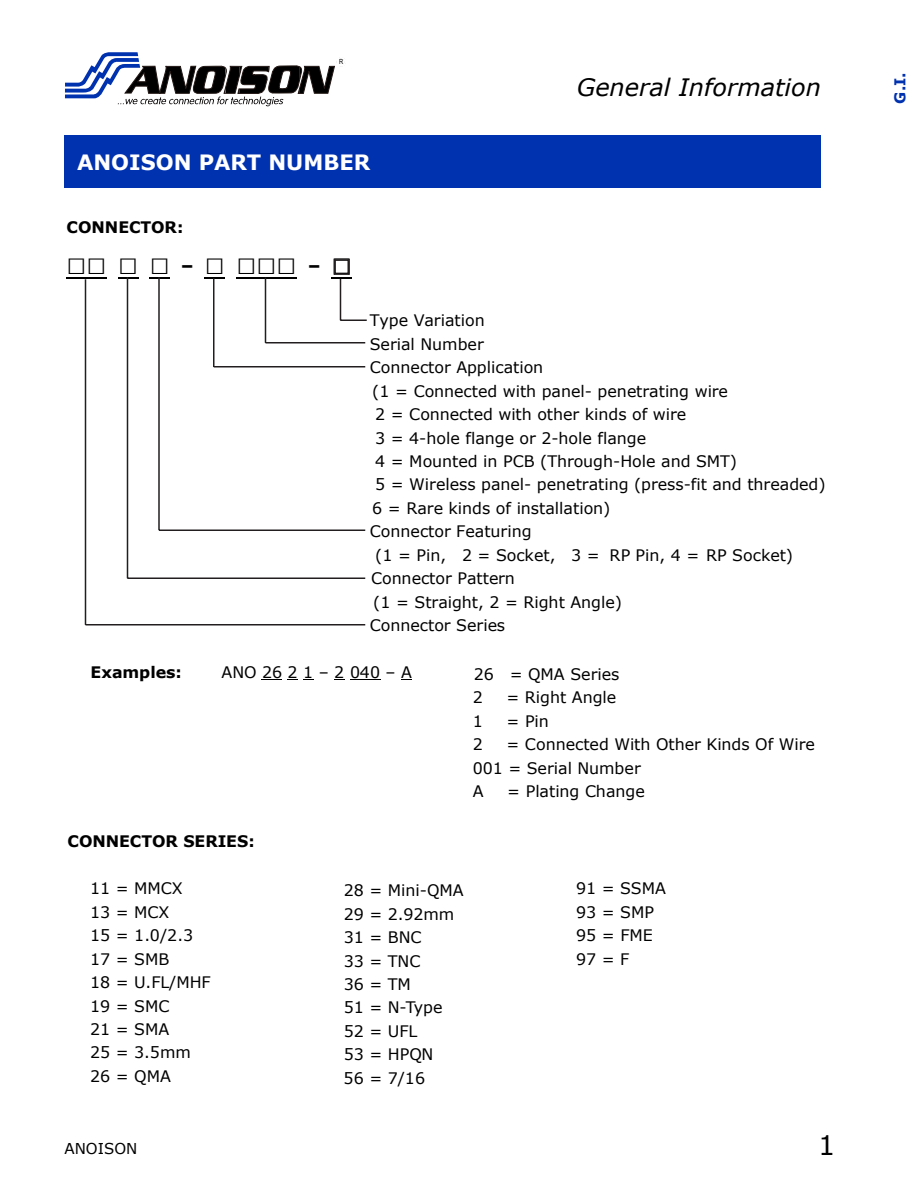
<style>
.page{position:relative;width:918px;height:1188px;background:#fff}
.page>*{position:absolute;margin:0;border:0;box-sizing:border-box;transform-origin:0 0}
.t1{font:33px "Verdana";color:#000}
.t2{font:27px "Verdana";color:#000}
.t3{font:italic 24px "Verdana";color:#000}
.t4{font:700 21.15px "Verdana";color:#fff}
.t5{font:15.9px/23.4px "Verdana";color:#000}
.t6{font:700 15.9px "Verdana";letter-spacing:-.005em;color:#000}
.t7{font:15px "Verdana";color:#000}
.t8{font:700 15px "Verdana";color:#0031af}
.t9{font:7.05px "Arial Narrow";color:#000}
</style>
<div class="page">
<svg style="left:65px;top:52px;width:280px;height:54px"></svg>
<div style="left:65px;top:135px;width:756px;height:53px;background:#0031af"></div>
<hr style="left:67px;top:277px;width:40px;height:2px;background:#000">
<hr style="left:118px;top:277px;width:20px;height:2px;background:#000">
<hr style="left:150px;top:277px;width:20px;height:2px;background:#000">
<hr style="left:205px;top:277px;width:20px;height:2px;background:#000">
<hr style="left:237px;top:277px;width:60px;height:2px;background:#000">
<svg style="left:334px;top:259px;width:15px;height:16px"></svg>
<hr style="left:332px;top:277px;width:20px;height:2px;background:#000">
<svg style="left:262px;top:679px;width:20px;height:1px"></svg>
<svg style="left:288px;top:679px;width:25px;height:1px"></svg>
<hr style="left:350px;top:679px;width:30px;height:1px;background:#000">
<hr style="left:340px;top:279px;width:1px;height:41px;background:#221e1f">
<hr style="left:265px;top:278px;width:1px;height:65px;background:#221e1f">
<hr style="left:213px;top:278px;width:1px;height:89px;background:#221e1f">
<hr style="left:158px;top:277px;width:2px;height:253px;background:#221e1f">
<hr style="left:127px;top:277px;width:1px;height:301px;background:#221e1f">
<hr style="left:85px;top:279px;width:1px;height:346px;background:#221e1f">
<svg style="left:340px;top:320px;width:27px;height:1px"></svg>
<hr style="left:266px;top:342px;width:99px;height:2px;background:#221e1f">
<hr style="left:214px;top:366px;width:151px;height:2px;background:#221e1f">
<hr style="left:159px;top:530px;width:206px;height:1px;background:#221e1f">
<hr style="left:128px;top:578px;width:237px;height:1px;background:#221e1f">
<hr style="left:86px;top:624px;width:279px;height:2px;background:#221e1f">
<p class="t9" style="left:339px;top:57px;width:6px">R</p>
<h3 class="t4" style="left:77px;top:148px;width:295px">ANOISON PART NUMBER</h3>
<p class="t6" style="left:67px;top:217px;width:118px">CONNECTOR:</p>
<h1 class="t1" style="left:67px;top:241px;width:287px">□□□□-□□□□-□</h1>
<h3 class="t3" style="left:577px;top:72px;width:246px">General Information</h3>
<p class="t5" style="left:370px;top:308px;width:117px">Type Variation</p>
<p class="t5" style="left:370px;top:332px;width:116px">Serial Number</p>
<p class="t5" style="left:370px;top:355px;width:175px">Connector Application</p>
<p class="t5" style="left:372px;top:379px;width:357px">(1 = Connected with panel- penetrating wire</p>
<p class="t5" style="left:375px;top:402px;width:313px">2 = Connected with other kinds of wire</p>
<p class="t5" style="left:375px;top:426px;width:273px">3 = 4-hole flange or 2-hole flange</p>
<p class="t5" style="left:375px;top:449px;width:364px">4 = Mounted in PCB (Through-Hole and SMT)</p>
<p class="t5" style="left:375px;top:472px;width:452px">5 = Wireless panel- penetrating (press-fit and threaded)</p>
<p class="t5" style="left:372px;top:496px;width:240px">6 = Rare kinds of installation)</p>
<p class="t5" style="left:370px;top:519px;width:163px">Connector Featuring</p>
<p class="t5" style="left:375px;top:543px;width:420px">(1 = Pin, 2 = Socket, 3 = RP Pin, 4 = RP Socket)</p>
<p class="t5" style="left:371px;top:566px;width:145px">Connector Pattern</p>
<p class="t5" style="left:373px;top:590px;width:250px">(1 = Straight, 2 = Right Angle)</p>
<p class="t5" style="left:370px;top:613px;width:137px">Connector Series</p>
<p class="t6" style="left:91px;top:662px;width:93px">Examples:</p>
<p class="t5" style="left:222px;top:660px;width:192px">ANO2621–2040–A</p>
<p class="t5" style="left:473px;top:662px;width:148px">26 = QMA Series<br>2</p>
<p class="t5" style="left:506px;top:685px;width:111px">= Right Angle</p>
<p class="t5" style="left:473px;top:709px;width:12px">1</p>
<p class="t5" style="left:507px;top:709px;width:44px">= Pin</p>
<p class="t5" style="left:473px;top:732px;width:12px">2</p>
<p class="t5" style="left:473px;top:732px;width:344px;text-indent:34px">= Connected With Other Kinds Of Wire<br>001 = Serial Number<br>A</p>
<p class="t5" style="left:507px;top:779px;width:139px">= Plating Change</p>
<p class="t6" style="left:68px;top:832px;width:189px">CONNECTOR SERIES:</p>
<p class="t5" style="left:90px;top:876px;width:122px">11 = MMCX<br>13 = MCX<br>15 = 1.0/2.3<br>17 = SMB<br>18 = U.FL/MHF<br>19 = SMC<br>21 = SMA<br>25 = 3.5mm<br>26 = QMA</p>
<p class="t5" style="left:344px;top:878px;width:122px">28 = Mini-QMA<br>29 = 2.92mm<br>31 = BNC<br>33 = TNC<br>36 = TM<br>51 = N-Type<br>52 = UFL<br>53 = HPQN<br>56 = 7/16</p>
<p class="t5" style="left:576px;top:876px;width:91px">91 = SSMA<br>93 = SMP<br>95 = FME<br>97 = F</p>
<p class="t7" style="left:64px;top:1139px;width:74px">ANOISON</p>
<h2 class="t2" style="left:818px;top:1128px;width:19px">1</h2>
<p class="t8" style="left:890px;top:104px;width:33px;rotate:-90deg">G.I.</p>
</div>
